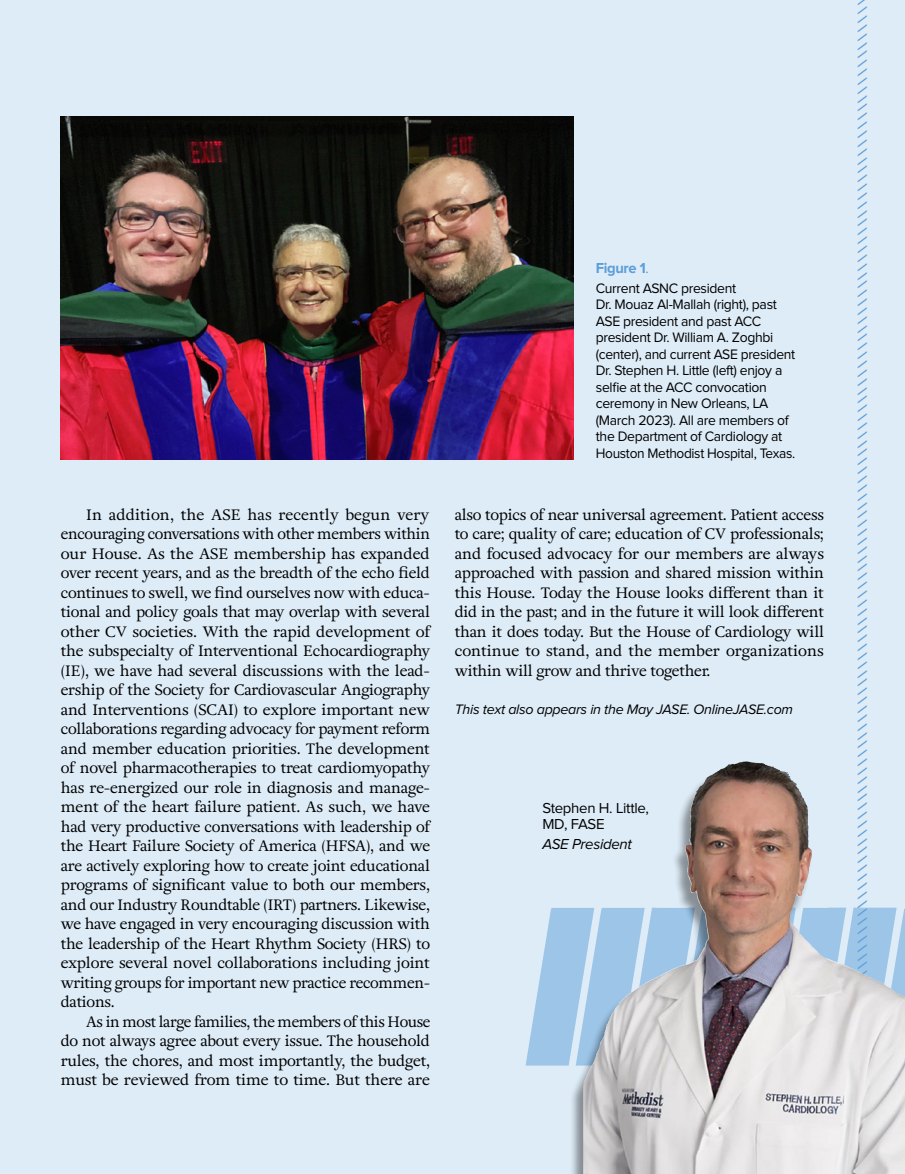
<style>
.page{position:relative;width:905px;height:1174px;background:#deecf7}
.page>*{position:absolute;margin:0;border:0;box-sizing:border-box;transform-origin:0 0}
.t1{font:15px/19.5px "Adriane Text";letter-spacing:-.02em;color:#000;text-align:justify}
.t2{font:15px/16.5px "Proxima Nova";letter-spacing:-.02em;color:#000}
.t3{font:italic 15px "Proxima Nova";letter-spacing:-.02em;color:#000}
.t4{font:700 15px "Proxima Nova";letter-spacing:-.025em;color:#5b9ed9}
.t5{font:14.25px/16.5px "Proxima Nova";letter-spacing:-.025em;color:#000}
.t6{font:italic 14.25px "Proxima Nova";letter-spacing:-.02em;color:#000}
.s1{font-weight:400}
</style>
<div class="page">
<img style="left:61px;top:116px;width:512px;height:343px">
<svg style="left:525px;top:908px;width:44px;height:158px;fill:#9cc5e8"></svg>
<div style="left:569px;top:766px;width:336px;height:408px;background:#000;opacity:.4"></div>
<img style="left:685px;top:762px;width:56px;height:199px">
<svg style="left:858px;top:766px;width:9px;height:328px"></svg>
<p class="t1" style="left:61px;top:505px;width:371px;text-indent:26px">In addition, the ASE has recently begun very encouraging conversations with other members within our House. As the ASE membership has expanded over recent years, and as the breadth of the echo field continues to swell, we find ourselves now with educa&shy;tional and policy goals that may overlap with several other CV societies. With the rapid development of the subspecialty of Interventional Echocardiography (IE), we have had several discussions with the lead&shy;ership of the Society for Cardiovascular Angiography and Interventions (SCAI) to explore important new collaborations regarding advocacy for payment reform and member education priorities. The development of novel pharmacotherapies to treat cardiomyopathy has re-energized our role in diagnosis and manage&shy;ment of the heart failure patient. As such, we have had very productive conversations with leadership of the Heart Failure Society of America (HFSA), and we are actively exploring how to create joint educational programs of significant value to both our members, and our Industry Roundtable (IRT) partners. Likewise, we have engaged in very encouraging discussion with the leadership of the Heart Rhythm Society (HRS) to explore several novel collaborations including joint writing groups for important new practice recommen&shy;dations.</p>
<p class="t1" style="left:61px;top:1012px;width:371px;text-indent:26px">As in most large families, the members of this House do not always agree about every issue. The household rules, the chores, and most importantly, the budget, must be reviewed from time to time. But there are</p>
<p class="t4" style="left:596px;top:259px;width:54px">Figure 1<span class="s1">.</span></p>
<p class="t5" style="left:596px;top:280px;width:201px">Current ASNC president<br>Dr. Mouaz Al-Mallah (right), past<br>ASE president and past ACC president Dr. William A. Zoghbi (center), and current ASE president<br>Dr. Stephen H. Little (left) enjoy a selfie at the ACC convocation ceremony in New Orleans, LA (March 2023). All are members of the Department of Cardiology at<br>Houston Methodist Hospital, Texas.</p>
<p class="t1" style="left:454px;top:505px;width:371px">also topics of near universal agreement. Patient access to care; quality of care; education of CV professionals; and focused advocacy for our members are always approached with passion and shared mission within this House. Today the House looks different than it did in the past; and in the future it will look different than it does today. But the House of Cardiology will continue to stand, and the member organizations within will grow and thrive together.</p>
<p class="t6" style="left:454px;top:703px;width:340px">This text also appears in the May JASE. OnlineJASE.com</p>
<p class="t2" style="left:542px;top:800px;width:108px">Stephen H. Little,<br>MD, FASE</p>
<p class="t3" style="left:542px;top:837px;width:91px">ASE President</p>
</div>
